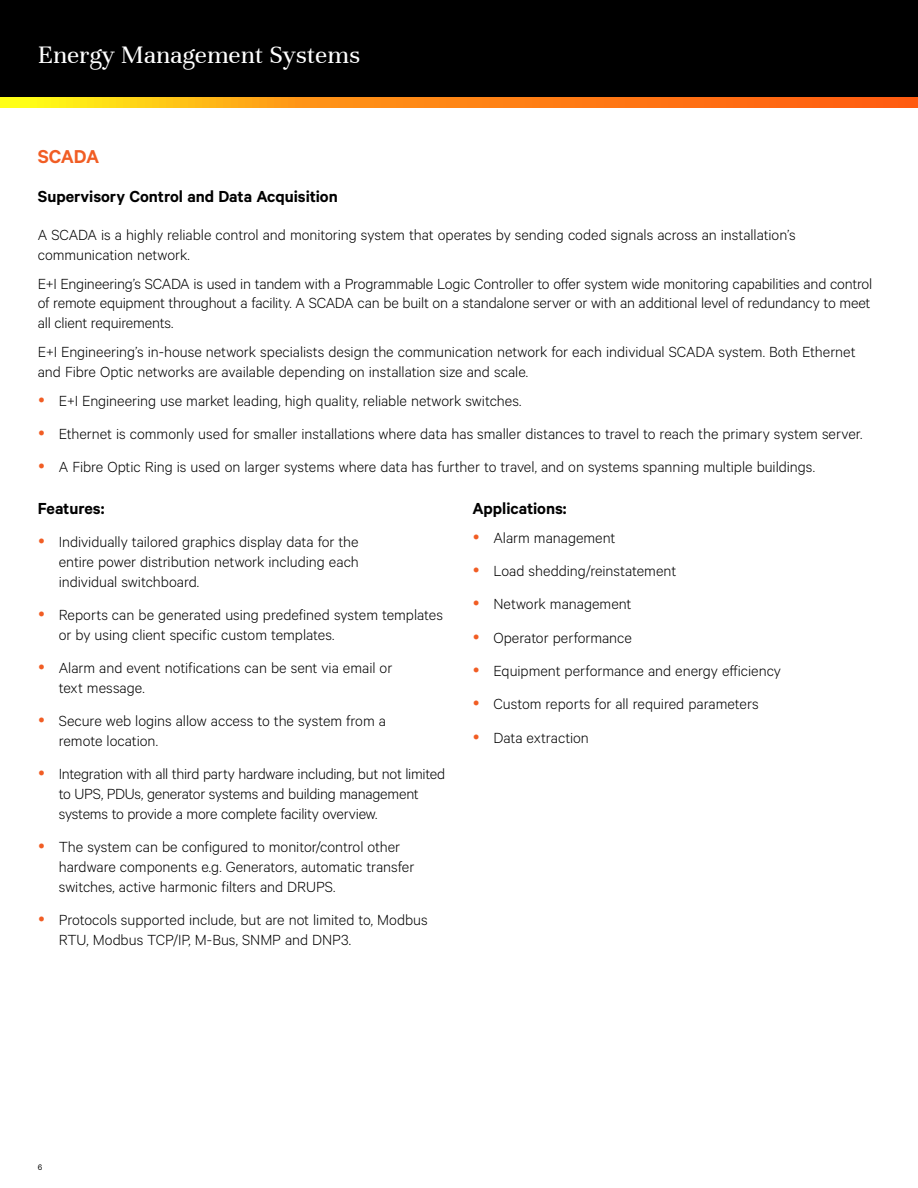
<style>
.page{position:relative;width:918px;height:1188px;background:#fff}
.page>*{position:absolute;margin:0;border:0;box-sizing:border-box;transform-origin:0 0}
.t1{font:27px "Unna";color:#fff}
.t2{font:600 21px "Calibre";letter-spacing:-.015em;color:#f15d24}
.t3{font:600 18px "Calibre";letter-spacing:-.005em;color:#000}
.t4{font:300 16.5px/19.8px "Calibre";letter-spacing:-.005em;color:#000}
.t5{font:9px "Calibre";color:#000}
</style>
<div class="page">
<div style="left:0;top:0;width:918px;height:108px;background:#000"></div>
<svg style="left:0;top:98px;width:918px;height:10px;background:#ff9314"></svg>
<h1 class="t1" style="left:38px;top:39px;width:324px">Energy Management Systems</h1>
<p class="t2" style="left:38px;top:144px;width:63px">SCADA</p>
<p class="t3" style="left:38px;top:186px;width:302px">Supervisory Control and Data Acquisition</p>
<p class="t4" style="left:38px;top:224px;width:759px">A SCADA is a highly reliable control and monitoring system that operates by sending coded signals across an installation’s communication network.</p>
<p class="t4" style="left:38px;top:273px;width:836px;text-align:justify">E+I Engineering’s SCADA is used in tandem with a Programmable Logic Controller to offer system wide monitoring capabilities and control of remote equipment throughout a facility. A SCADA can be built on a standalone server or with an additional level of redundancy to meet all client requirements.</p>
<p class="t4" style="left:38px;top:341px;width:819px">E+I Engineering’s in-house network specialists design the communication network for each individual SCADA system. Both Ethernet and Fibre Optic networks are available depending on installation size and scale.</p>
<p class="t4" style="left:59px;top:383px;width:805px;line-height:33.3px">E+I Engineering use market leading, high quality, reliable network switches.<br>Ethernet is commonly used for smaller installations where data has smaller distances to travel to reach the primary system server.<br>A Fibre Optic Ring is used on larger systems where data has further to travel, and on systems spanning multiple buildings.</p>
<p class="t3" style="left:38px;top:498px;width:68px">Features:</p>
<p class="t4" style="left:59px;top:532px;width:302px;text-align:justify">Individually tailored graphics display data for the entire power distribution network including each individual switchboard.</p>
<p class="t4" style="left:59px;top:604px;width:386px">Reports can be generated using predefined system templates or by using client specific custom templates.</p>
<p class="t4" style="left:59px;top:658px;width:335px">Alarm and event notifications can be sent via email or text message.</p>
<p class="t4" style="left:59px;top:711px;width:329px">Secure web logins allow access to the system from a remote location.</p>
<p class="t4" style="left:59px;top:764px;width:388px">Integration with all third party hardware including, but not limited to UPS, PDUs, generator systems and building management systems to provide a more complete facility overview.</p>
<p class="t4" style="left:59px;top:837px;width:357px">The system can be configured to monitor/control other hardware components e.g. Generators, automatic transfer switches, active harmonic filters and DRUPS.</p>
<p class="t4" style="left:59px;top:910px;width:370px">Protocols supported include, but are not limited to, Modbus<br>RTU, Modbus TCP/IP, M-Bus, SNMP and DNP3.</p>
<p class="t3" style="left:472px;top:498px;width:96px">Applications:</p>
<p class="t4" style="left:493px;top:520px;width:289px;line-height:33.3px">Alarm management<br>Load shedding/reinstatement<br>Network management<br>Operator performance<br>Equipment performance and energy efficiency<br>Custom reports for all required parameters<br>Data extraction</p>
<p class="t5" style="left:38px;top:1162px;width:6px">6</p>
</div>
